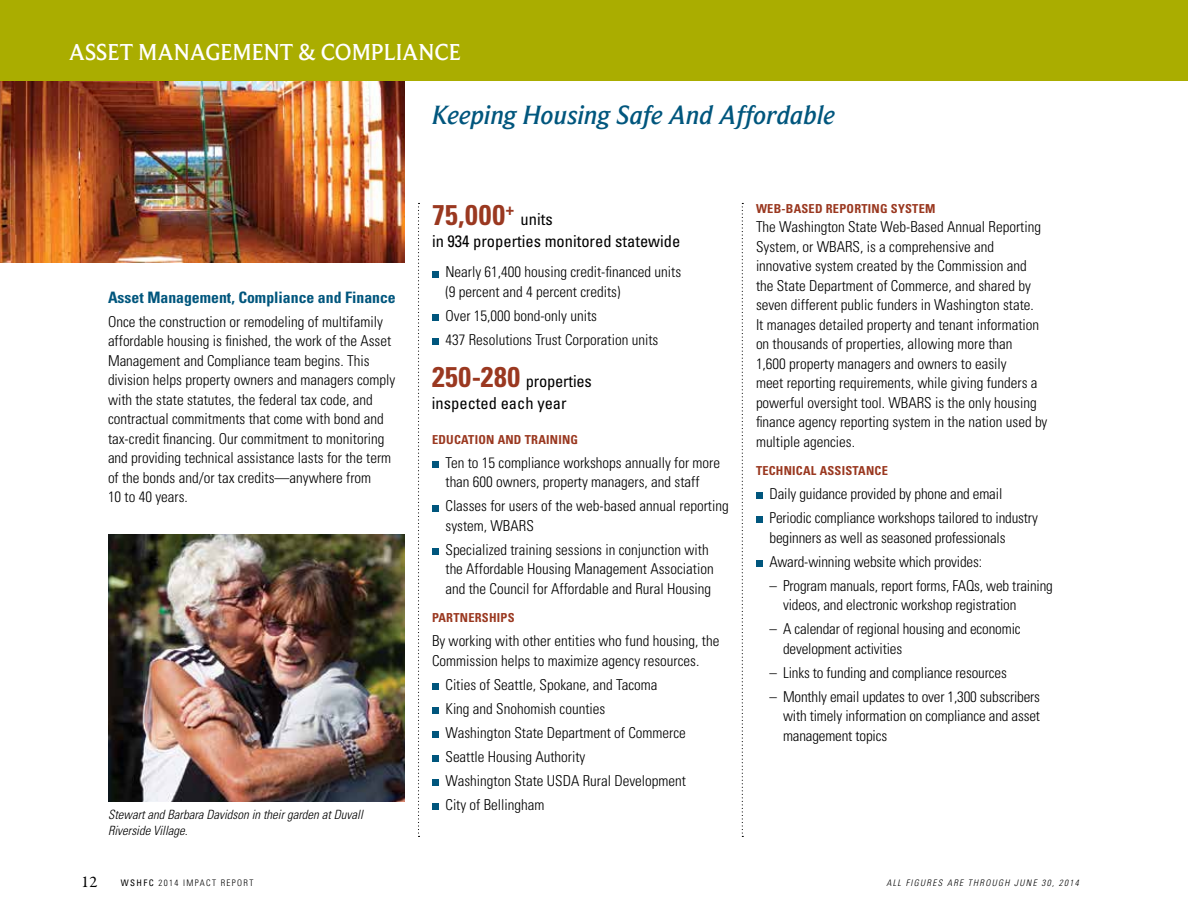
<style>
.page{position:relative;width:1188px;height:918px;background:#fff}
.page>*{position:absolute;margin:0;border:0;box-sizing:border-box;transform-origin:0 0}
.t1{font:700 condensed 28.5px "Univers";color:#9a3820}
.t2{font:italic 500 27.45px "Beaufort";color:#00567d;scale:.95 1}
.t3{font:500 24px "Beaufort";color:#fff;scale:.95 1}
.t4{font:condensed 16.5px/22.5px "Univers";color:#000}
.t5{font:16.5px "Garamond Premr Pro";color:#000}
.t6{font:700 condensed 15.75px "Univers";color:#00567d}
.t7{font:300 condensed 15px/19.5px "Univers";color:#000}
.t8{font:italic 300 condensed 12.75px/15.8px "Univers";color:#000}
.t9{font:700 condensed 12.3px "Univers";letter-spacing:.02em;color:#9a3820}
.t10{font:italic 300 condensed 9px "Univers";letter-spacing:.15em;color:#000}
.t11{font:300 condensed 9px "Univers";letter-spacing:.15em;color:#000}
.s1{font-weight:400}
.s2{font-weight:700;font-size:28.5px;color:#9a3820}
</style>
<div class="page">
<svg style="left:742px;top:203px;width:1px;height:634px"></svg>
<svg style="left:418px;top:203px;width:2px;height:634px"></svg>
<div style="left:0;top:0;width:1188px;height:81px;background:#aaad00"></div>
<svg style="left:432px;top:271px;width:6px;height:6px"></svg>
<svg style="left:432px;top:315px;width:6px;height:6px"></svg>
<svg style="left:432px;top:339px;width:6px;height:6px"></svg>
<svg style="left:432px;top:462px;width:6px;height:6px"></svg>
<svg style="left:432px;top:505px;width:6px;height:6px"></svg>
<svg style="left:432px;top:549px;width:6px;height:6px"></svg>
<svg style="left:432px;top:684px;width:6px;height:6px"></svg>
<svg style="left:432px;top:708px;width:6px;height:6px"></svg>
<svg style="left:432px;top:732px;width:6px;height:6px"></svg>
<svg style="left:432px;top:756px;width:6px;height:6px"></svg>
<svg style="left:432px;top:780px;width:6px;height:6px"></svg>
<svg style="left:432px;top:804px;width:6px;height:6px"></svg>
<svg style="left:756px;top:493px;width:6px;height:6px"></svg>
<svg style="left:756px;top:517px;width:6px;height:6px"></svg>
<div style="left:756px;top:560px;width:6px;height:7px;background:#00567d"></div>
<img style="left:108px;top:534px;width:297px;height:267px">
<img style="left:0;top:81px;width:405px;height:182px">
<h3 class="t3" style="left:69px;top:39px;width:414px">ASSET MANAGEMENT &amp; COMPLIANCE</h3>
<p class="t6" style="left:108px;top:287px;width:289px">Asset Management, Compliance and Finance</p>
<p class="t7" style="left:108px;top:311px;width:289px">Once the construction or remodeling of multifamily affordable housing is finished, the work of the Asset Management and Compliance team begins. This division helps property owners and managers comply with the state statutes, the federal tax code, and contractual commitments that come with bond and tax-credit financing. Our commitment to monitoring and providing technical assistance lasts for the term of the bonds and/or tax credits—anywhere from<br>10 to 40 years.</p>
<p class="t8" style="left:108px;top:807px;width:256px">Stewart and Barbara Davidson in their garden at Duvall<br>Riverside Village.</p>
<p class="t5" style="left:81px;top:872px;width:18px">12</p>
<p class="t11" style="left:121px;top:877px;width:134px"><span class="s1">WSHFC</span> 2014 IMPACT REPORT</p>
<h2 class="t2" style="left:432px;top:100px;width:426px">Keeping Housing Safe And Affordable</h2>
<h1 class="t1" style="left:432px;top:197px;width:84px">75,000<sup>+</sup></h1>
<p class="t4" style="left:432px;top:207px;width:250px;text-indent:89px">units<br>in 934 properties monitored statewide</p>
<p class="t7" style="left:446px;top:262px;width:237px">Nearly 61,400 housing credit-financed units (9 percent and 4 percent credits)</p>
<p class="t7" style="left:446px;top:303px;width:214px;line-height:24px">Over 15,000 bond-only units<br>437 Resolutions Trust Corporation units</p>
<p class="t4" style="left:432px;top:369px;width:161px"><span class="s2">250-280</span> properties inspected each year</p>
<p class="t9" style="left:432px;top:432px;width:148px">EDUCATION AND TRAINING</p>
<p class="t7" style="left:446px;top:453px;width:276px">Ten to 15 compliance workshops annually for more than 600 owners, property managers, and staff</p>
<p class="t7" style="left:446px;top:496px;width:285px">Classes for users of the web-based annual reporting system, WBARS</p>
<p class="t7" style="left:446px;top:540px;width:270px">Specialized training sessions in conjunction with the Affordable Housing Management Association and the Council for Affordable and Rural Housing</p>
<p class="t9" style="left:432px;top:611px;width:84px">PARTNERSHIPS</p>
<p class="t7" style="left:432px;top:631px;width:289px">By working with other entities who fund housing, the<br>Commission helps to maximize agency resources.</p>
<p class="t7" style="left:446px;top:672px;width:242px;line-height:24px">Cities of Seattle, Spokane, and Tacoma<br>King and Snohomish counties<br>Washington State Department of Commerce<br>Seattle Housing Authority<br>Washington State USDA Rural Development<br>City of Bellingham</p>
<p class="t9" style="left:756px;top:201px;width:181px">WEB-BASED REPORTING SYSTEM</p>
<p class="t7" style="left:756px;top:217px;width:293px">The Washington State Web-Based Annual Reporting System, or WBARS, is a comprehensive and innovative system created by the Commission and the State Department of Commerce, and shared by seven different public funders in Washington state.<br>It manages detailed property and tenant information on thousands of properties, allowing more than<br>1,600 property managers and owners to easily<br>meet reporting requirements, while giving funders a powerful oversight tool. WBARS is the only housing finance agency reporting system in the nation used by multiple agencies.</p>
<p class="t9" style="left:756px;top:463px;width:133px">TECHNICAL ASSISTANCE</p>
<p class="t7" style="left:770px;top:482px;width:270px;line-height:24px">Daily guidance provided by phone and email<br>Periodic compliance workshops tailored to industry</p>
<p class="t7" style="left:770px;top:525px;width:238px;line-height:24px">beginners as well as seasoned professionals<br>Award-winning website which provides:</p>
<p class="t7" style="left:783px;top:575px;width:271px;text-indent:-14px">– Program manuals, report forms, FAQs, web training videos, and electronic workshop registration</p>
<p class="t7" style="left:783px;top:619px;width:239px;text-indent:-14px">– A calendar of regional housing and economic development activities</p>
<p class="t7" style="left:770px;top:662px;width:239px">– Links to funding and compliance resources</p>
<p class="t7" style="left:783px;top:686px;width:259px;text-align:justify;text-indent:-14px">– Monthly email updates to over 1,300 subscribers with timely information on compliance and asset management topics</p>
<p class="t10" style="left:886px;top:877px;width:194px">ALL FIGURES ARE THROUGH JUNE 30, 2014</p>
</div>
